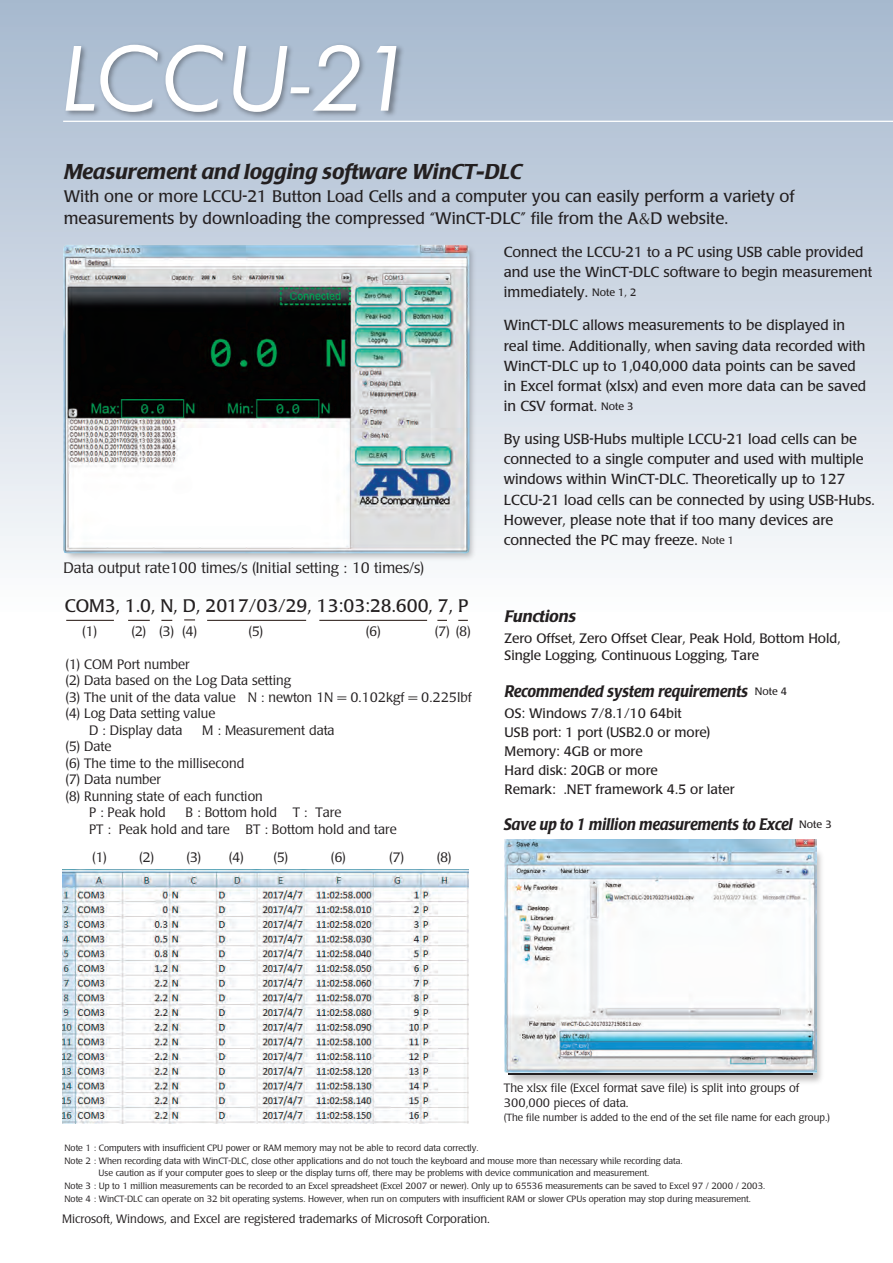
<style>
.page{position:relative;width:893px;height:1263px;background:#fff}
.page>*{position:absolute;margin:0;border:0;box-sizing:border-box;transform-origin:0 0}
.t1{font:italic 96.9px "Futura T";letter-spacing:-.02em;color:#fff;scale:1.05 1}
.t2{font:italic 500 21.3px "Poppl Laudatio";color:#231f20}
.t3{font:18px "Poppl Laudatio";color:#231f20}
.t4{font:16.5px/22.4px "Poppl Laudatio";color:#231f20}
.t5{font:italic 500 16.5px "Poppl Laudatio";color:#231f20;scale:.9 1}
.t6{font:italic 500 16.5px "Poppl Laudatio";color:#231f20}
.t7{font:300 15px "Poppl Laudatio";color:#231f20}
.t8{font:14.4px/20.2px "Poppl Laudatio";color:#231f20}
.t9{font:300 13.5px/16.5px "Poppl Laudatio";color:#231f20}
.t10{font:13.5px/19.2px "Poppl Laudatio";color:#231f20}
.t11{font:300 12px/14.9px "Poppl Laudatio";color:#231f20}
.t12{font:300 10.35px "Poppl Laudatio";color:#231f20}
.t13{font:300 9px "Poppl Laudatio";color:#231f20}
.s1{font-family:"Optima"}
.s2{font-size:10.5px}
.s3{font-weight:400;font-style:normal;font-size:10.5px}
</style>
<div class="page">
<div style="left:0;top:0;width:893px;height:617px;background:linear-gradient(to bottom,#a5b7ce,#fcfdfd)"></div>
<img style="left:63px;top:244px;width:417px;height:321px">
<img style="left:505px;top:852px;width:317px;height:231px">
<img style="left:62px;top:245px;width:408px;height:309px">
<img style="left:504px;top:840px;width:313px;height:232px">
<img style="left:63px;top:869px;width:406px;height:254px">
<hr style="left:63px;top:121px;width:830px;height:1px;background:#fff">
<hr style="left:66px;top:620px;width:48px;height:1px;background:#1e0f0a">
<svg style="left:128px;top:620px;width:22px;height:1px"></svg>
<hr style="left:207px;top:620px;width:99px;height:1px;background:#1e0f0a">
<hr style="left:319px;top:620px;width:108px;height:1px;background:#1e0f0a">
<img style="left:55px;top:25px;width:371px;height:120px">
<h1 class="t1" style="left:59px;top:22px;width:340px">LCCU-21</h1>
<h2 class="t2" style="left:64px;top:159px;width:459px">Measurement and logging software WinCT-DLC</h2>
<h3 class="t4" style="left:64px;top:185px;width:732px">With one or more LCCU-21 Button Load Cells and a computer you can easily perform a variety of measurements by downloading the compressed “WinCT-DLC” file from the A<span class="s1">&amp;</span>D website.</h3>
<h3 class="t8" style="left:504px;top:242px;width:370px">Connect the LCCU-21 to a PC using USB cable provided and use the WinCT-DLC software to begin measurement immediately. <span class="s2">Note 1, 2</span></h3>
<h3 class="t8" style="left:504px;top:315px;width:364px">WinCT-DLC allows measurements to be displayed in real time. Additionally, when saving data recorded with WinCT-DLC up to 1,040,000 data points can be saved in Excel format (xlsx) and even more data can be saved in CSV format. <span class="s2">Note 3</span></h3>
<p class="t8" style="left:504px;top:429px;width:372px">By using USB-Hubs multiple LCCU-21 load cells can be connected to a single computer and used with multiple windows within WinCT-DLC. Theoretically up to 127<br>LCCU-21 load cells can be connected by using USB-Hubs.<br>However, please note that if too many devices are connected the PC may freeze. <span class="s2">Note 1</span></p>
<h3 class="t7" style="left:64px;top:559px;width:362px">Data output rate100 times/s (Initial setting : 10 times/s)</h3>
<h3 class="t3" style="left:65px;top:596px;width:405px">COM3, 1.0, N, D, 2017/03/29, 13:03:28.600, 7, P</h3>
<h3 class="t9" style="left:82px;top:624px;width:16px">(1)</h3>
<h3 class="t9" style="left:131px;top:624px;width:67px">(2) (3) (4)</h3>
<h3 class="t9" style="left:248px;top:624px;width:16px">(5)</h3>
<h3 class="t9" style="left:366px;top:624px;width:16px">(6)</h3>
<h3 class="t9" style="left:435px;top:624px;width:37px">(7) (8)</h3>
<h3 class="t9" style="left:65px;top:656px;width:126px">(1) COM Port number</h3>
<h3 class="t9" style="left:65px;top:673px;width:227px">(2) Data based on the Log Data setting</h3>
<h3 class="t9" style="left:65px;top:689px;width:408px">(3) The unit of the data value N : newton 1N = 0.102kgf = 0.225lbf</h3>
<h3 class="t9" style="left:65px;top:706px;width:151px">(4) Log Data setting value</h3>
<h3 class="t9" style="left:89px;top:722px;width:95px">D : Display data</h3>
<h3 class="t9" style="left:202px;top:722px;width:134px">M : Measurement data</h3>
<h3 class="t9" style="left:65px;top:739px;width:48px">(5) Date</h3>
<h3 class="t9" style="left:65px;top:755px;width:180px">(6) The time to the millisecond</h3>
<h3 class="t9" style="left:65px;top:772px;width:97px">(7) Data number</h3>
<h3 class="t9" style="left:65px;top:788px;width:199px">(8) Running state of each function</h3>
<h3 class="t9" style="left:89px;top:805px;width:78px">P : Peak hold</h3>
<h3 class="t6" style="left:505px;top:607px;width:73px">Functions</h3>
<h3 class="t10" style="left:505px;top:630px;width:337px;line-height:17px">Zero Offset, Zero Offset Clear, Peak Hold, Bottom Hold,<br>Single Logging, Continuous Logging, Tare</h3>
<h3 class="t5" style="left:505px;top:682px;width:315px">Recommended system requirements <span class="s3">Note 4</span></h3>
<h3 class="t10" style="left:505px;top:704px;width:231px">OS: Windows 7/8.1/10 64bit<br>USB port: 1 port (USB2.0 or more)<br>Memory: 4GB or more<br>Hard disk: 20GB or more<br>Remark: .NET framework 4.5 or later</h3>
<h3 class="t5" style="left:504px;top:815px;width:366px">Save up to 1 million measurements to Excel <span class="s3">Note 3</span></h3>
<h3 class="t9" style="left:89px;top:805px;width:309px;text-indent:96px">B : Bottom hold T : Tare<br>PT : Peak hold and tare BT : Bottom hold and tare</h3>
<h3 class="t9" style="left:92px;top:849px;width:64px">(1) (2)</h3>
<h3 class="t9" style="left:186px;top:849px;width:59px">(3) (4)</h3>
<h3 class="t9" style="left:273px;top:849px;width:16px">(5)</h3>
<h3 class="t9" style="left:331px;top:849px;width:16px">(6)</h3>
<h3 class="t9" style="left:389px;top:849px;width:16px">(7)</h3>
<h3 class="t9" style="left:437px;top:849px;width:16px">(8)</h3>
<h3 class="t11" style="left:504px;top:1081px;width:297px">The xlsx file (Excel format save file) is split into groups of<br>300,000 pieces of data.</h3>
<p class="t12" style="left:504px;top:1111px;width:328px">(The file number is added to the end of the set file name for each group.)</p>
<p class="t13" style="left:64px;top:1143px;width:416px">Note 1 : Computers with insufficient CPU power or RAM memory may not be able to record data correctly.</p>
<p class="t13" style="left:64px;top:1155px;width:620px">Note 2 : When recording data with WinCT-DLC, close other applications and do not touch the keyboard and mouse more than necessary while recording data.</p>
<p class="t13" style="left:99px;top:1168px;width:552px">Use caution as if your computer goes to sleep or the display turns off, there may be problems with device communication and measurement.</p>
<p class="t13" style="left:64px;top:1181px;width:702px">Note 3 : Up to 1 million measurements can be recorded to an Excel spreadsheet (Excel 2007 or newer). Only up to 65536 measurements can be saved to Excel 97 / 2000 / 2003.</p>
<p class="t13" style="left:64px;top:1194px;width:688px">Note 4 : WinCT-DLC can operate on 32 bit operating systems. However, when run on computers with insufficient RAM or slower CPUs operation may stop during measurement.</p>
<h3 class="t11" style="left:62px;top:1211px;width:429px">Microsoft, Windows, and Excel are registered trademarks of Microsoft Corporation.</h3>
</div>
